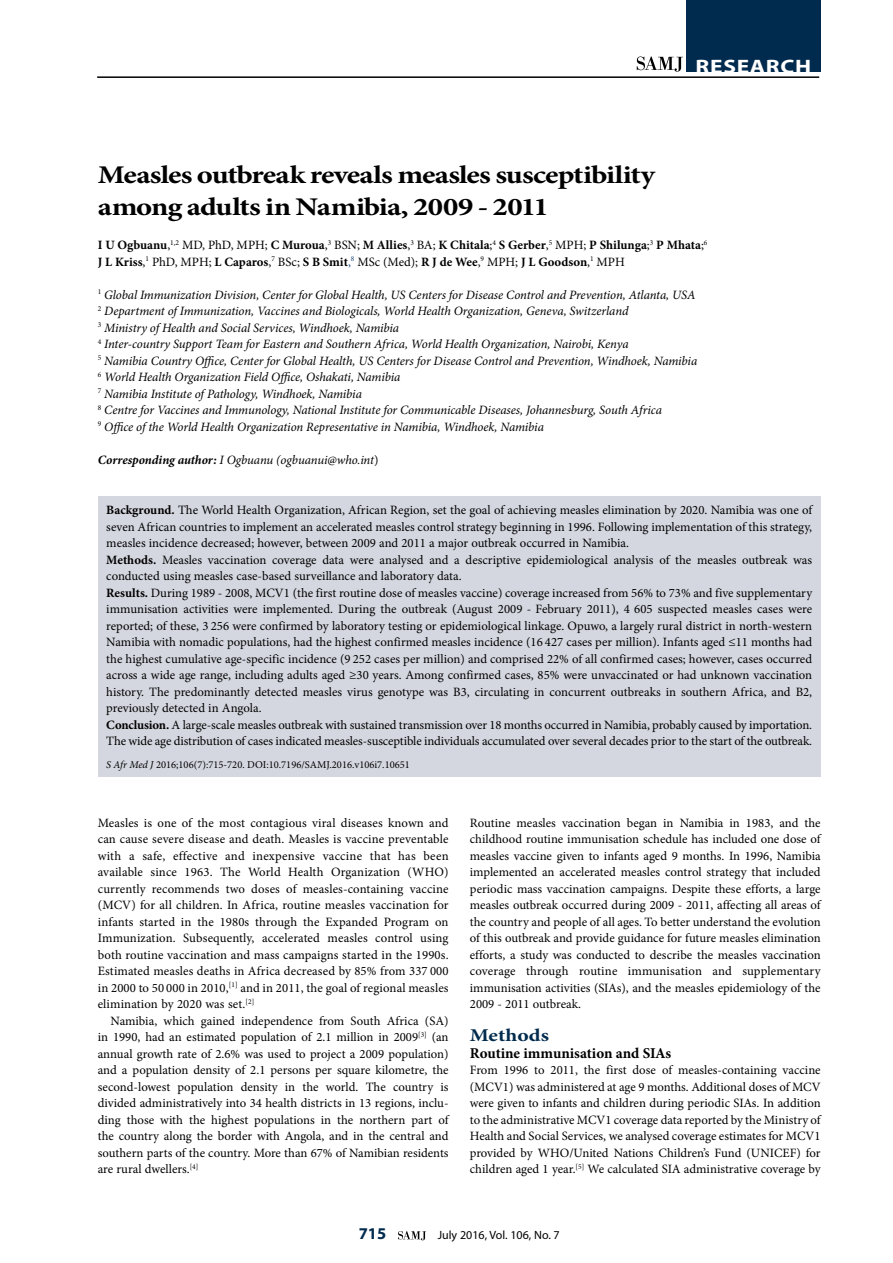
<style>
.page{position:relative;width:893px;height:1263px;background:#fff}
.page>*{position:absolute;margin:0;border:0;box-sizing:border-box;transform-origin:0 0}
.t1{font:700 25.5px/31.5px "Minion Pro";letter-spacing:-.03em;color:#000;scale:1.2 1}
.t2{font:700 19.5px "Myriad Pro";letter-spacing:.03em;color:#fff;scale:1.2 1}
.t3{font:700 18px "Minion Pro";color:#002b4e;scale:1.2 1}
.t4{font:700 16.5px "Myriad Pro";color:#002b4e}
.t5{font:700 15px "Minion Pro";letter-spacing:-.005em;color:#000}
.t6{font:12.75px/16.5px "Minion Pro";color:#000;text-align:justify}
.t7{font:italic 12.75px/16.5px "Minion Pro";letter-spacing:-.01em;color:#000}
.t8{font:700 12.75px/16.5px "Minion Pro";color:#000}
.t9{font:12px "Myriad Pro";color:#000}
.t10{font:10.5px "Minion Pro";color:#000}
.s1{font-weight:400}
.s2{font-weight:400;color:#1f497d}
.s3{font-weight:700}
.s4{font-style:normal}
.s5{font-style:italic}
</style>
<div class="page">
<svg style="left:398px;top:1231px;width:28px;height:9px"></svg>
<hr style="left:97px;top:76px;width:722px;height:2px;background:#000">
<div style="left:686px;top:0;width:135px;height:72px;background:#002b4e"></div>
<svg style="left:637px;top:57px;width:46px;height:15px"></svg>
<div style="left:98px;top:497px;width:723px;height:280px;background:#d5d7e0"></div>
<h2 class="t2" style="left:696px;top:54px;width:98px">RESEARCH</h2>
<h1 class="t1" style="left:98px;top:159px;width:466px">Measles outbreak reveals measles susceptibility among adults in Namibia, 2009 - 2011</h1>
<p class="t8" style="left:98px;top:237px;width:611px">I U Ogbuanu<span class="s1">,</span><sup>1,2</sup> <span class="s1">MD, PhD, MPH;</span> C Muroua<span class="s1">,</span><sup>3</sup> <span class="s1">BSN;</span> M Allies<span class="s1">,</span><sup>3</sup> <span class="s1">BA;</span> K Chitala<span class="s1">;</span><sup>4</sup> S Gerber<span class="s1">,</span><sup>5</sup> <span class="s1">MPH;</span> P Shilunga<span class="s1">;</span><sup>3</sup> P Mhata<span class="s1">;</span><sup>6<br></sup>J L Kriss<span class="s1">,</span><sup>1</sup> <span class="s1">PhD, MPH;</span> L Caparos<span class="s1">,</span><sup>7</sup> <span class="s1">BSc;</span> S B Smit<span class="s2">,</span><sup>8</sup> <span class="s1">MSc (Med);</span> R J de Wee<span class="s1">,</span><sup>9</sup> <span class="s1">MPH;</span> J L Goodson<span class="s1">,</span><sup>1</sup> <span class="s1">MPH</span></p>
<p class="t7" style="left:98px;top:286px;width:601px"><sup>1</sup> Global Immunization Division, Center for Global Health, US Centers for Disease Control and Prevention, Atlanta, USA <sup>2</sup> Department of Immunization, Vaccines and Biologicals, World Health Organization, Geneva, Switzerland<br><sup>3</sup> Ministry of Health and Social Services, Windhoek, Namibia<br><sup>4</sup> Inter-country Support Team for Eastern and Southern Africa, World Health Organization, Nairobi, Kenya<br><sup>5</sup> Namibia Country Office, Center for Global Health, US Centers for Disease Control and Prevention, Windhoek, Namibia <sup>6</sup> World Health Organization Field Office, Oshakati, Namibia<br><sup>7</sup> Namibia Institute of Pathology, Windhoek, Namibia<br><sup>8</sup> Centre for Vaccines and Immunology, National Institute for Communicable Diseases, Johannesburg, South Africa<br><sup>9</sup> Office of the World Health Organization Representative in Namibia, Windhoek, Namibia</p>
<p class="t7" style="left:98px;top:451px;width:282px"><span class="s3">Corresponding author:</span> I Ogbuanu (ogbuanui@who.int<span class="s4">)</span></p>
<p class="t6" style="left:106px;top:502px;width:707px;text-align:left"><span class="s3">Background.</span> The World Health Organization, African Region, set the goal of achieving measles elimination by 2020. Namibia was one of seven African countries to implement an accelerated measles control strategy beginning in 1996. Following implementation of this strategy, measles incidence decreased; however, between 2009 and 2011 a major outbreak occurred in Namibia.<br><span class="s3">Methods.</span> Measles vaccination coverage data were analysed and a descriptive epidemiological analysis of the measles outbreak was conducted using measles case-based surveillance and laboratory data.<br><span class="s3">Results.</span> During 1989 - 2008, MCV1 (the first routine dose of measles vaccine) coverage increased from 56% to 73% and five supplementary immunisation activities were implemented. During the outbreak (August 2009 - February 2011), 4 605 suspected measles cases were reported; of these, 3 256 were confirmed by laboratory testing or epidemiological linkage. Opuwo, a largely rural district in north-western Namibia with nomadic populations, had the highest confirmed measles incidence (16 427 cases per million). Infants aged ≤11 months had the highest cumulative age-specific incidence (9 252 cases per million) and comprised 22% of all confirmed cases; however, cases occurred across a wide age range, including adults aged ≥30 years. Among confirmed cases, 85% were unvaccinated or had unknown vaccination history. The predominantly detected measles virus genotype was B3, circulating in concurrent outbreaks in southern Africa, and B2, previously detected in Angola.<br><span class="s3">Conclusion.</span> A large-scale measles outbreak with sustained transmission over 18 months occurred in Namibia, probably caused by importation.<br>The wide age distribution of cases indicated measles-susceptible individuals accumulated over several decades prior to the start of the outbreak.</p>
<p class="t10" style="left:106px;top:757px;width:305px"><span class="s5">S Afr Med J</span> 2016;106(7):715-720. DOI:10.7196/SAMJ.2016.v106i7.10651</p>
<p class="t6" style="left:98px;top:814px;width:352px">Measles is one of the most contagious viral diseases known and can cause severe disease and death. Measles is vaccine preventable with a safe, effective and inexpensive vaccine that has been available since 1963. The World Health Organization (WHO) currently recommends two doses of measles-containing vaccine (MCV) for all children. In Africa, routine measles vaccination for infants started in the 1980s through the Expanded Program on Immunization. Subsequently, accelerated measles control using both routine vaccination and mass campaigns started in the 1990s.<br>Estimated measles deaths in Africa decreased by 85% from 337 000 in 2000 to 50 000 in 2010,<sup>[1]</sup> and in 2011, the goal of regional measles elimination by 2020 was set.<sup>[2]</sup></p>
<p class="t6" style="left:98px;top:1012px;width:352px;text-indent:13px">Namibia, which gained independence from South Africa (SA) in 1990, had an estimated population of 2.1 million in 2009<sup>[3]</sup> (an annual growth rate of 2.6% was used to project a 2009 population) and a population density of 2.1 persons per square kilometre, the second-lowest population density in the world. The country is divided administratively into 34 health districts in 13 regions, inclu&shy;ding those with the highest populations in the northern part of the country along the border with Angola, and in the central and southern parts of the country. More than 67% of Namibian residents are rural dwellers.<sup>[4]</sup></p>
<p class="t6" style="left:470px;top:814px;width:352px">Routine measles vaccination began in Namibia in 1983, and the childhood routine immunisation schedule has included one dose of measles vaccine given to infants aged 9 months. In 1996, Namibia implemented an accelerated measles control strategy that included periodic mass vaccination campaigns. Despite these efforts, a large measles outbreak occurred during 2009 - 2011, affecting all areas of the country and people of all ages. To better understand the evolution of this outbreak and provide guidance for future measles elimination efforts, a study was conducted to describe the measles vaccination coverage through routine immunisation and supplementary immunisation activities (SIAs), and the measles epidemiology of the 2009 - 2011 outbreak.</p>
<h3 class="t3" style="left:470px;top:1023px;width:67px">Methods</h3>
<p class="t5" style="left:470px;top:1042px;width:203px">Routine immunisation and SIAs</p>
<p class="t6" style="left:470px;top:1062px;width:352px">From 1996 to 2011, the first dose of measles-containing vaccine (MCV1) was administered at age 9 months. Additional doses of MCV were given to infants and children during periodic SIAs. In addition to the administrative MCV1 coverage data reported by the Ministry of Health and Social Services, we analysed coverage estimates for MCV1 provided by WHO/United Nations Children’s Fund (UNICEF) for children aged 1 year.<sup>[5]</sup> We calculated SIA administrative coverage by</p>
<p class="t4" style="left:359px;top:1223px;width:29px">715</p>
<p class="t9" style="left:438px;top:1228px;width:124px">July 2016, Vol. 106, No. 7</p>
</div>
